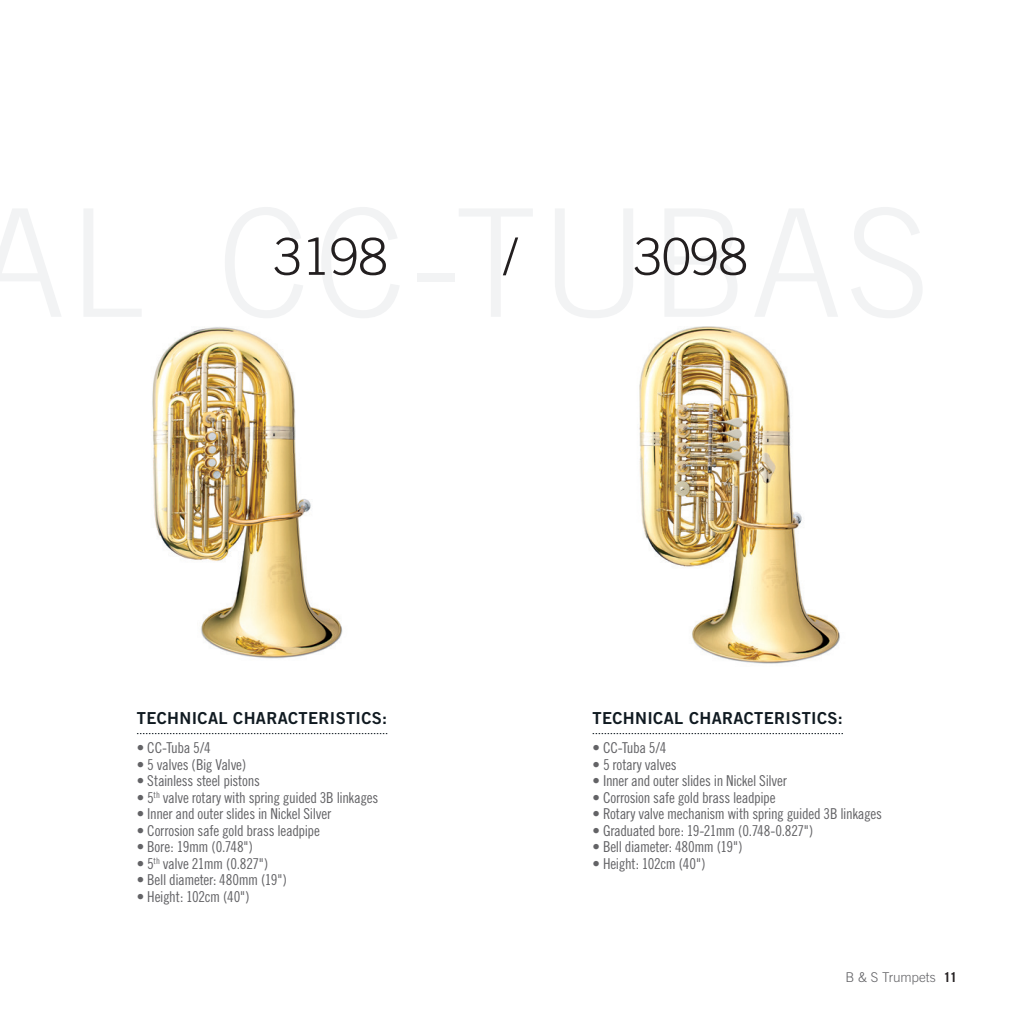
<style>
.page{position:relative;width:1021px;height:1021px;background:#fff}
.page>*{position:absolute;margin:0;border:0;box-sizing:border-box;transform-origin:0 0}
.Nom_instruments{font:300 51px "Trade Gothic";color:#231f20}
.Sous_titre{font:16.5px "Trade Gothic Bold Two";letter-spacing:.02em;color:#101a21}
.Texte{font:15px "Trade Gothic Cond Eighteen";letter-spacing:-.02em;color:#636366}
.t1{font:300 13.5px "Trade Gothic";letter-spacing:-.005em;color:#636366}
.s1{font-weight:700;color:#231f20}
</style>
<div class="page">
<img style="left:639px;top:326px;width:201px;height:338px">
<img style="left:152px;top:327px;width:191px;height:332px">
<svg style="left:592px;top:733px;width:251px;height:1px"></svg>
<svg style="left:137px;top:733px;width:250px;height:1px"></svg>
<p class="Nom_instruments" style="left:274px;top:226px;width:115px">3198</p>
<p class="Nom_instruments" style="left:503px;top:226px;width:16px">/</p>
<p class="Nom_instruments" style="left:634px;top:226px;width:115px">3098</p>
<p class="Sous_titre" style="left:137px;top:707px;width:252px">TECHNICAL CHARACTERISTICS:</p>
<p class="Texte" style="left:137px;top:738px;width:75px">• CC-Tuba 5/4</p>
<p class="Texte" style="left:137px;top:755px;width:111px">• 5 valves (Big Valve)</p>
<p class="Texte" style="left:137px;top:771px;width:124px">• Stainless steel pistons</p>
<p class="Texte" style="left:137px;top:788px;width:243px">• 5<sup>th</sup> valve rotary with spring guided 3B linkages</p>
<p class="Texte" style="left:137px;top:804px;width:196px">• Inner and outer slides in Nickel Silver</p>
<p class="Texte" style="left:137px;top:821px;width:184px">• Corrosion safe gold brass leadpipe</p>
<p class="Texte" style="left:137px;top:837px;width:118px">• Bore: 19mm (0.748")</p>
<p class="Texte" style="left:137px;top:854px;width:133px">• 5<sup>th</sup> valve 21mm (0.827")</p>
<p class="Texte" style="left:137px;top:870px;width:151px">• Bell diameter: 480mm (19")</p>
<p class="Texte" style="left:137px;top:887px;width:114px">• Height: 102cm (40")</p>
<p class="Sous_titre" style="left:592px;top:707px;width:252px">TECHNICAL CHARACTERISTICS:</p>
<p class="Texte" style="left:592px;top:738px;width:75px">• CC-Tuba 5/4</p>
<p class="Texte" style="left:592px;top:755px;width:86px">• 5 rotary valves</p>
<p class="Texte" style="left:592px;top:771px;width:196px">• Inner and outer slides in Nickel Silver</p>
<p class="Texte" style="left:592px;top:788px;width:184px">• Corrosion safe gold brass leadpipe</p>
<p class="Texte" style="left:592px;top:804px;width:291px">• Rotary valve mechanism with spring guided 3B linkages</p>
<p class="Texte" style="left:592px;top:821px;width:222px">• Graduated bore: 19-21mm (0.748-0.827")</p>
<p class="Texte" style="left:592px;top:837px;width:151px">• Bell diameter: 480mm (19")</p>
<p class="Texte" style="left:592px;top:854px;width:114px">• Height: 102cm (40")</p>
<p class="t1" style="left:845px;top:968px;width:113px">B &amp; S Trumpets <span class="s1">11</span></p>
</div>
